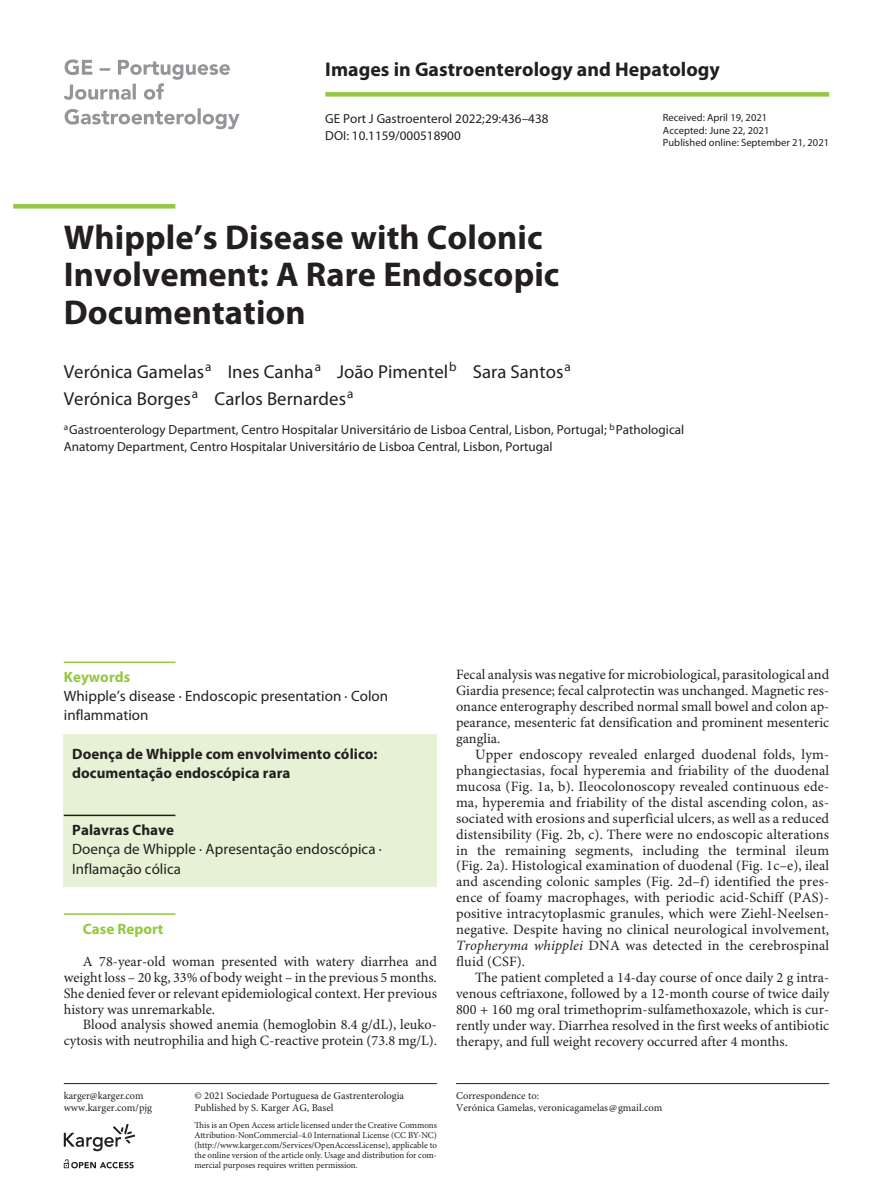
<style>
.page{position:relative;width:893px;height:1191px;background:#fff}
.page>*{position:absolute;margin:0;border:0;box-sizing:border-box;transform-origin:0 0}
.t1{font:700 34.5px/37.5px "Myriad Pro";letter-spacing:.005em;color:#231f20}
.t2{font:700 19.8px "Myriad Pro";letter-spacing:.005em;color:#231f20}
.t3{font:18.75px/27px "Myriad Pro";letter-spacing:.005em;color:#231f20}
.t4{font:15px/19.2px "Myriad Pro";letter-spacing:.005em;color:#231f20}
.t5{font:700 15px/19.2px "Myriad Pro";letter-spacing:.005em;color:#231f20}
.t6{font:700 15px "Myriad Pro";letter-spacing:.005em;color:#93c840}
.t7{font:14.25px/15.9px "Minion Pro";color:#231f20;text-align:justify}
.t8{font:13.2px/17px "Myriad Pro";letter-spacing:.005em;color:#231f20}
.t9{font:10.5px/12px "Minion Pro";color:#231f20}
.t10{font:10.5px/12.8px "Myriad Pro";letter-spacing:.005em;color:#231f20}
.t11{font:9px/10.2px "Minion Pro";color:#231f20;text-align:justify}
.s1{font-style:italic}
</style>
<div class="page">
<hr style="left:64px;top:1083px;width:373px;height:1px;background:#231f20">
<div style="left:325px;top:92px;width:504px;height:5px;background:#93c840"></div>
<hr style="left:456px;top:1083px;width:373px;height:1px;background:#231f20">
<div style="left:64px;top:734px;width:373px;height:152px;background:#e6f1d5"></div>
<hr style="left:13px;top:204px;width:162px;height:4px;background:#93c840">
<svg style="left:65px;top:108px;width:175px;height:21px"></svg>
<svg style="left:64px;top:59px;width:166px;height:41px"></svg>
<hr style="left:64px;top:661px;width:111px;height:2px;background:#93c840">
<hr style="left:64px;top:814px;width:111px;height:2px;background:#231f20">
<hr style="left:64px;top:913px;width:111px;height:1px;background:#93c840">
<svg style="left:64px;top:1159px;width:70px;height:9px"></svg>
<svg style="left:64px;top:1123px;width:71px;height:28px"></svg>
<h2 class="t2" style="left:325px;top:58px;width:396px">Images in Gastroenterology and Hepatology</h2>
<p class="t8" style="left:325px;top:110px;width:225px">GE Port J Gastroenterol 2022;29:436–438</p>
<p class="t10" style="left:663px;top:111px;width:168px">Received: April 19, 2021<br>Accepted: June 22, 2021<br>Published online: September 21, 2021</p>
<p class="t8" style="left:325px;top:127px;width:137px">DOI: 10.1159/000518900</p>
<h1 class="t1" style="left:64px;top:219px;width:497px">Whipple’s Disease with Colonic<br>Involvement: A Rare Endoscopic<br>Documentation</h1>
<h3 class="t3" style="left:64px;top:358px;width:509px">Verónica Gamelas<sup>a</sup> Ines Canha<sup>a</sup> João Pimentel<sup>b</sup> Sara Santos<sup>a<br></sup>Verónica Borges<sup>a</sup> Carlos Bernardes<sup>a</sup></h3>
<p class="t8" style="left:64px;top:421px;width:622px"><sup>a</sup>Gastroenterology Department, Centro Hospitalar Universitário de Lisboa Central, Lisbon, Portugal; <sup>b</sup>Pathological<br>Anatomy Department, Centro Hospitalar Universitário de Lisboa Central, Lisbon, Portugal</p>
<p class="t6" style="left:64px;top:669px;width:68px">Keywords</p>
<p class="t4" style="left:64px;top:687px;width:326px">Whipple’s disease · Endoscopic presentation · Colon inflammation</p>
<p class="t5" style="left:72px;top:744px;width:307px">Doença de Whipple com envolvimento cólico: documentação endoscópica rara</p>
<p class="t5" style="left:72px;top:821px;width:103px">Palavras Chave</p>
<p class="t4" style="left:72px;top:840px;width:311px">Doença de Whipple · Apresentação endoscópica ·<br>Inflamação cólica</p>
<p class="t6" style="left:83px;top:920px;width:82px">Case Report</p>
<p class="t7" style="left:64px;top:954px;width:375px;text-indent:19px">A 78-year-old woman presented with watery diarrhea and weight loss – 20 kg, 33% of body weight – in the previous 5 months.<br>She denied fever or relevant epidemiological context. Her previous history was unremarkable.</p>
<p class="t7" style="left:64px;top:1017px;width:375px;text-align:right">Blood analysis showed anemia (hemoglobin 8.4 g/dL), leuko&shy;cytosis with neutrophilia and high C-reactive protein (73.8 mg/L).</p>
<p class="t9" style="left:64px;top:1089px;width:90px;line-height:12.8px">karger@karger.com www.karger.com/pjg</p>
<p class="t9" style="left:195px;top:1089px;width:211px">© 2021 Sociedade Portuguesa de Gastrenterologia<br>Published by S. Karger AG, Basel</p>
<p class="t11" style="left:195px;top:1120px;width:244px">This is an Open Access article licensed under the Creative Commons Attribution-NonCommercial-4.0 International License (CC BY-NC) (http://www.karger.com/Services/OpenAccessLicense), applicable to the online version of the article only. Usage and distribution for com&shy;mercial purposes requires written permission.</p>
<p class="t7" style="left:456px;top:667px;width:375px">Fecal analysis was negative for microbiological, parasitological and Giardia presence; fecal calprotectin was unchanged. Magnetic res&shy;onance enterography described normal small bowel and colon ap&shy;pearance, mesenteric fat densification and prominent mesenteric ganglia.</p>
<p class="t7" style="left:456px;top:747px;width:375px;text-indent:19px">Upper endoscopy revealed enlarged duodenal folds, lym&shy;phangiectasias, focal hyperemia and friability of the duodenal mucosa (Fig. 1a, b). Ileocolonoscopy revealed continuous ede&shy;ma, hyperemia and friability of the distal ascending colon, as&shy;sociated with erosions and superficial ulcers, as well as a reduced distensibility (Fig. 2b, c). There were no endoscopic alterations in the remaining segments, including the terminal ileum (Fig. 2a). Histological examination of duodenal (Fig. 1c–e), ileal and ascending colonic samples (Fig. 2d–f) identified the pres&shy;ence of foamy macrophages, with periodic acid-Schiff (PAS)- positive intracytoplasmic granules, which were Ziehl-Neelsen&shy;negative. Despite having no clinical neurological involvement, <span class="s1">Tropheryma whipplei</span> DNA was detected in the cerebrospinal fluid (CSF).</p>
<p class="t7" style="left:456px;top:970px;width:375px;text-indent:19px">The patient completed a 14-day course of once daily 2 g intra&shy;venous ceftriaxone, followed by a 12-month course of twice daily 800 + 160 mg oral trimethoprim-sulfamethoxazole, which is cur&shy;rently under way. Diarrhea resolved in the first weeks of antibiotic therapy, and full weight recovery occurred after 4 months.</p>
<p class="t9" style="left:456px;top:1089px;width:208px">Correspondence to:<br>Verónica Gamelas, veronicagamelas@gmail.com</p>
</div>
